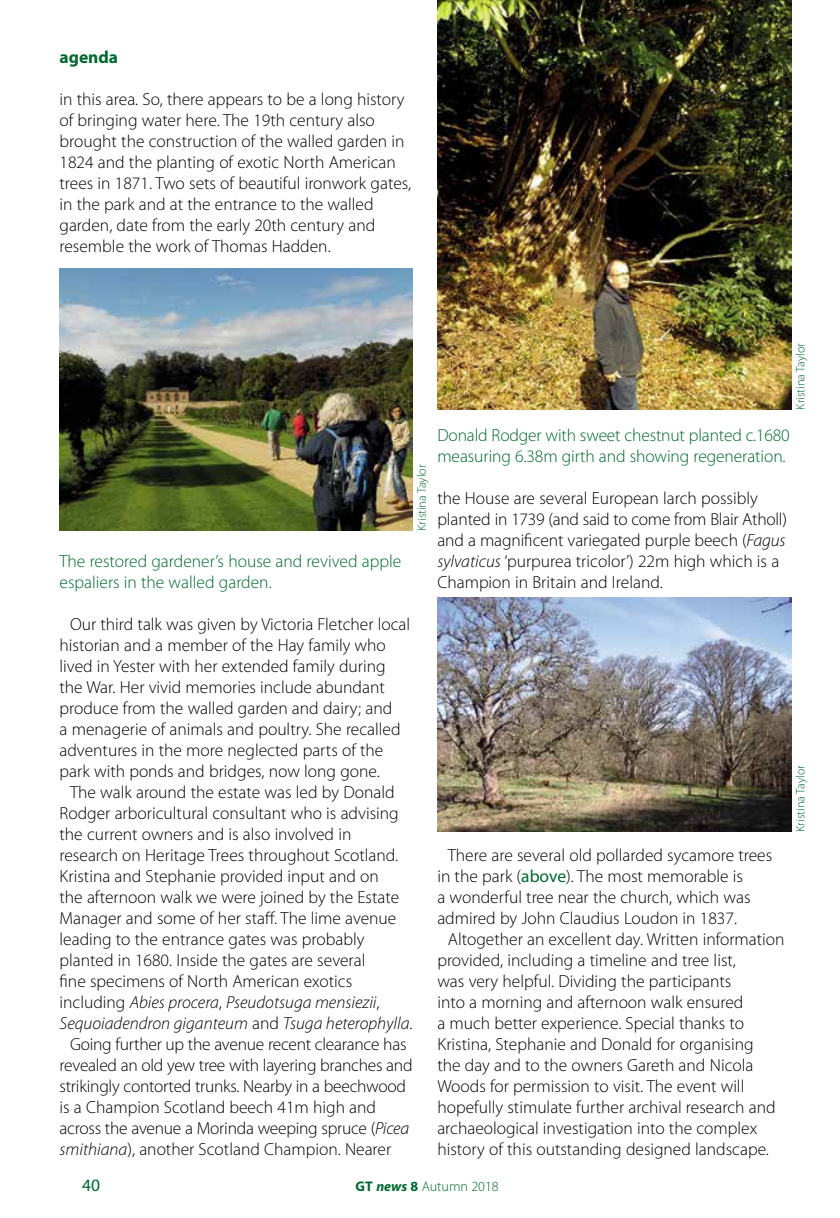
<style>
.page{position:relative;width:840px;height:1218px;background:#fff}
.page>*{position:absolute;margin:0;border:0;box-sizing:border-box;transform-origin:0 0}
.t1{font:300 17.5px/21px "Myriad Pro";color:#000}
.t2{font:300 17.5px/21px "Myriad Pro";letter-spacing:-.005em;color:#00672f}
.t3{font:italic 300 17.5px "Myriad Pro";color:#000}
.t4{font:700 17.5px "Myriad Pro";color:#00672f}
.t5{font:17.5px "Myriad Pro";color:#00672f}
.t6{font:300 14px "Myriad Pro";color:#00672f}
.t7{font:300 12.25px "Myriad Pro";color:#00672f}
.s1{font-style:normal}
.s2{font-style:italic}
.s3{font-weight:400;color:#00672f}
.s4{font-weight:700}
.s5{font-weight:700;font-style:italic}
</style>
<div class="page">
<img style="left:60px;top:268px;width:353px;height:262px">
<img style="left:437px;top:0;width:354px;height:410px">
<img style="left:438px;top:598px;width:353px;height:234px">
<p class="t4" style="left:60px;top:46px;width:60px">agenda</p>
<p class="t1" style="left:60px;top:89px;width:353px">in this area. So, there appears to be a long history of bringing water here. The 19th century also brought the construction of the walled garden in 1824 and the planting of exotic North American trees in 1871. Two sets of beautiful ironwork gates, in the park and at the entrance to the walled garden, date from the early 20th century and resemble the work of Thomas Hadden.</p>
<p class="t7" style="left:415px;top:531px;width:68px;rotate:-90deg">Kristina Taylor</p>
<p class="t2" style="left:60px;top:551px;width:343px">The restored gardener’s house and revived apple espaliers in the walled garden.</p>
<p class="t1" style="left:70px;top:614px;width:342px">Our third talk was given by Victoria Fletcher local</p>
<p class="t1" style="left:60px;top:635px;width:328px">historian and a member of the Hay family who</p>
<p class="t1" style="left:60px;top:656px;width:328px">lived in Yester with her extended family during</p>
<p class="t1" style="left:60px;top:677px;width:327px">the War. Her vivid memories include abundant</p>
<p class="t1" style="left:60px;top:698px;width:334px">produce from the walled garden and dairy; and</p>
<p class="t1" style="left:60px;top:719px;width:343px">a menagerie of animals and poultry. She recalled</p>
<p class="t1" style="left:60px;top:740px;width:325px">adventures in the more neglected parts of the</p>
<p class="t1" style="left:60px;top:761px;width:322px">park with ponds and bridges, now long gone.</p>
<p class="t1" style="left:70px;top:782px;width:326px">The walk around the estate was led by Donald</p>
<p class="t1" style="left:60px;top:803px;width:341px">Rodger arboricultural consultant who is advising</p>
<p class="t1" style="left:60px;top:824px;width:293px">the current owners and is also involved in</p>
<p class="t1" style="left:60px;top:845px;width:340px">research on Heritage Trees throughout Scotland.</p>
<p class="t1" style="left:60px;top:866px;width:321px">Kristina and Stephanie provided input and on</p>
<p class="t1" style="left:60px;top:887px;width:341px">the afternoon walk we were joined by the Estate</p>
<p class="t1" style="left:60px;top:908px;width:338px">Manager and some of her staff. The lime avenue</p>
<p class="t1" style="left:60px;top:929px;width:306px">leading to the entrance gates was probably</p>
<p class="t1" style="left:60px;top:950px;width:307px">planted in 1680. Inside the gates are several</p>
<p class="t1" style="left:60px;top:971px;width:294px">fine specimens of North American exotics</p>
<p class="t3" style="left:60px;top:992px;width:322px"><span class="s1">including</span> Abies procera<span class="s1">,</span> Pseudotsuga mensiezii<span class="s1">,</span></p>
<p class="t3" style="left:60px;top:1013px;width:354px">Sequoiadendron giganteum <span class="s1">and</span> Tsuga heterophylla<span class="s1">.</span></p>
<p class="t1" style="left:70px;top:1034px;width:338px">Going further up the avenue recent clearance has</p>
<p class="t1" style="left:60px;top:1055px;width:355px">revealed an old yew tree with layering branches and</p>
<p class="t1" style="left:60px;top:1076px;width:348px">strikingly contorted trunks. Nearby in a beechwood</p>
<p class="t1" style="left:60px;top:1097px;width:318px">is a Champion Scotland beech 41m high and</p>
<p class="t1" style="left:60px;top:1118px;width:351px">across the avenue a Morinda weeping spruce (<span class="s2">Picea</span></p>
<p class="t1" style="left:60px;top:1139px;width:333px"><span class="s2">smithiana</span>), another Scotland Champion. Nearer</p>
<p class="t7" style="left:793px;top:410px;width:68px;rotate:-90deg">Kristina Taylor</p>
<p class="t2" style="left:437px;top:425px;width:354px">Donald Rodger with sweet chestnut planted c.1680 measuring 6.38m girth and showing regeneration.</p>
<p class="t1" style="left:437px;top:488px;width:351px">the House are several European larch possibly planted in 1739 (and said to come from Blair Atholl) and a magnificent variegated purple beech (<span class="s2">Fagus sylvaticus</span> ‘purpurea tricolor’) 22m high which is a Champion in Britain and Ireland.</p>
<p class="t1" style="left:448px;top:845px;width:326px">There are several old pollarded sycamore trees</p>
<p class="t1" style="left:437px;top:866px;width:307px">in the park (<span class="s3">above</span>). The most memorable is</p>
<p class="t1" style="left:437px;top:887px;width:315px">a wonderful tree near the church, which was</p>
<p class="t1" style="left:437px;top:908px;width:301px">admired by John Claudius Loudon in 1837.</p>
<p class="t1" style="left:448px;top:929px;width:338px">Altogether an excellent day. Written information</p>
<p class="t1" style="left:437px;top:950px;width:300px">provided, including a timeline and tree list,</p>
<p class="t1" style="left:437px;top:971px;width:296px">was very helpful. Dividing the participants</p>
<p class="t1" style="left:437px;top:992px;width:308px">into a morning and afternoon walk ensured</p>
<p class="t1" style="left:437px;top:1013px;width:308px">a much better experience. Special thanks to</p>
<p class="t1" style="left:437px;top:1034px;width:318px">Kristina, Stephanie and Donald for organising</p>
<p class="t1" style="left:437px;top:1055px;width:318px">the day and to the owners Gareth and Nicola</p>
<p class="t1" style="left:437px;top:1076px;width:309px">Woods for permission to visit. The event will</p>
<p class="t1" style="left:437px;top:1097px;width:340px">hopefully stimulate further archival research and</p>
<p class="t1" style="left:437px;top:1118px;width:321px">archaeological investigation into the complex</p>
<p class="t1" style="left:437px;top:1139px;width:333px">history of this outstanding designed landscape.</p>
<p class="t7" style="left:793px;top:832px;width:68px;rotate:-90deg">Kristina Taylor</p>
<p class="t5" style="left:82px;top:1174px;width:19px">40</p>
<p class="t6" style="left:355px;top:1177px;width:145px"><span class="s4">GT</span> <span class="s5">news</span> <span class="s4">8</span> Autumn 2018</p>
</div>
